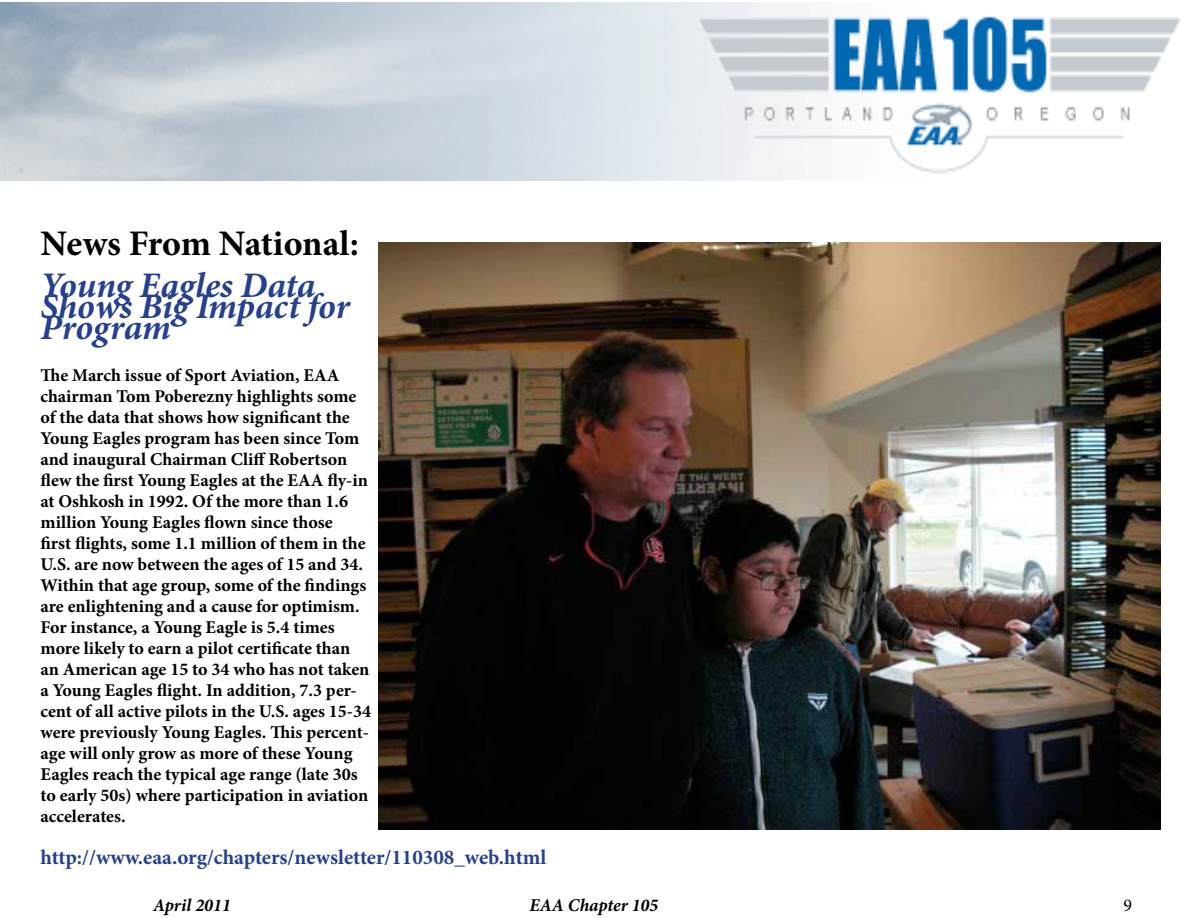
<style>
.page{position:relative;width:1188px;height:918px;background:#fff}
.page>*{position:absolute;margin:0;border:0;box-sizing:border-box;transform-origin:0 0}
.t1{font:italic 700 36px "Minion Pro";letter-spacing:-.005em;color:#25408f}
.t2{font:700 36px "Minion Pro";letter-spacing:-.01em;color:#000}
.t3{font:700 21px "Minion Pro";color:#25408f}
.t4{font:700 18px/21px "Minion Pro";color:#000}
.t5{font:italic 700 18px "Minion Pro";color:#000}
.t6{font:18px "Minion Pro";color:#000}
</style>
<div class="page">
<img style="left:0;top:2px;width:1180px;height:178px">
<img style="left:378px;top:242px;width:783px;height:587px">
<h1 class="t2" style="left:40px;top:218px;width:320px">News From National:</h1>
<h1 class="t1" style="left:40px;top:259px;width:276px">Young Eagles Data</h1>
<h1 class="t1" style="left:40px;top:280px;width:311px">Shows Big Impact for</h1>
<h1 class="t1" style="left:40px;top:301px;width:132px">Program</h1>
<p class="t4" style="left:40px;top:364px;width:332px">The March issue of Sport Aviation, EAA chairman Tom Poberezny highlights some of the data that shows how significant the Young Eagles program has been since Tom and inaugural Chairman Cliff Robertson flew the first Young Eagles at the EAA fly-in at Oshkosh in 1992. Of the more than 1.6 million Young Eagles flown since those<br>first flights, some 1.1 million of them in the U.S. are now between the ages of 15 and 34.<br>Within that age group, some of the findings are enlightening and a cause for optimism.<br>For instance, a Young Eagle is 5.4 times more likely to earn a pilot certificate than an American age 15 to 34 who has not taken a Young Eagles flight. In addition, 7.3 per&shy;cent of all active pilots in the U.S. ages 15-34 were previously Young Eagles. This percent&shy;age will only grow as more of these Young Eagles reach the typical age range (late 30s to early 50s) where participation in aviation accelerates.</p>
<p class="t3" style="left:40px;top:842px;width:507px">http://www.eaa.org/chapters/newsletter/110308_web.html</p>
<p class="t5" style="left:153px;top:892px;width:79px">April 2011</p>
<p class="t5" style="left:530px;top:892px;width:130px">EAA Chapter 105</p>
<p class="t6" style="left:1123px;top:893px;width:10px">9</p>
</div>
